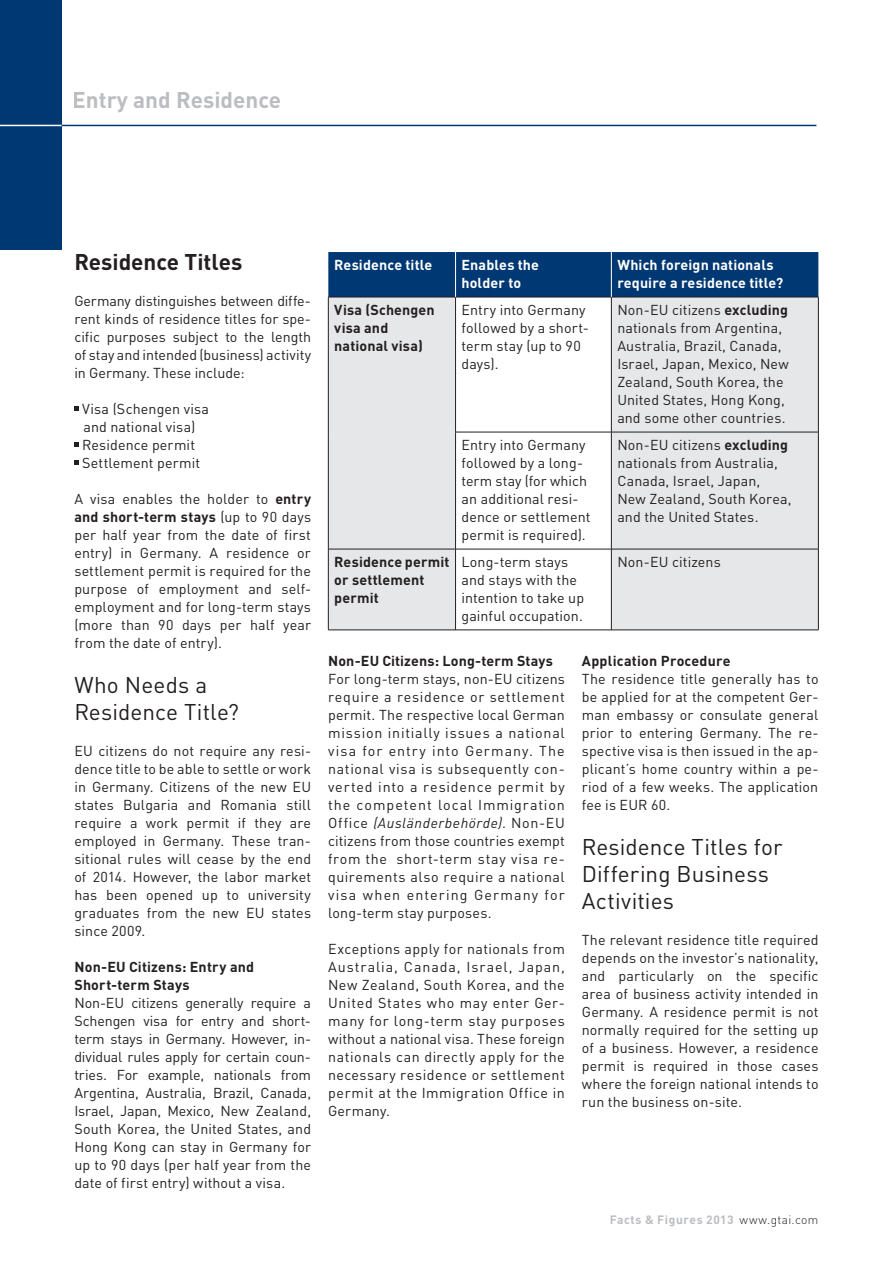
<style>
.page{position:relative;width:893px;height:1263px;background:#fff}
.page>*{position:absolute;margin:0;border:0;box-sizing:border-box;transform-origin:0 0}
.t1{font:22.5px/27px "DIN";letter-spacing:.005em;color:#231f20}
.t2{font:700 22.5px "DIN";color:#bbbdc0}
.t3{font:700 22.5px "DIN";color:#231f20}
.t4{font:14.25px/18px "DIN";letter-spacing:.01em;color:#231f20;text-align:justify}
.t5{font:700 14.25px/18px "DIN";letter-spacing:.015em;color:#231f20}
.t6{font:700 14.25px/18px "DIN";letter-spacing:.01em;color:#fff}
.t7{font:700 12px "DIN";letter-spacing:.045em;color:#bbbdc0}
.s1{font-weight:700}
.s2{font-style:italic}
.s3{font-weight:300;color:#231f20}
</style>
<div class="page">
<hr style="left:54px;top:125px;width:762px;height:1px;background:#003874">
<div style="left:0;top:0;width:62px;height:250px;background:#003874"></div>
<hr style="left:0;top:125px;width:62px;height:1px;background:#fff">
<svg style="left:74px;top:407px;width:5px;height:4px"></svg>
<svg style="left:74px;top:443px;width:5px;height:4px"></svg>
<svg style="left:74px;top:461px;width:5px;height:4px"></svg>
<div style="left:328px;top:252px;width:490px;height:45px;background:#003874"></div>
<div style="left:329px;top:298px;width:489px;height:332px;background:#e6e7e8"></div>
<svg style="left:456px;top:298px;width:155px;height:332px"></svg>
<hr style="left:328px;top:297px;width:128px;height:1px;background:#231f20">
<hr style="left:328px;top:297px;width:1px;height:135px;background:#231f20">
<hr style="left:456px;top:297px;width:155px;height:1px;background:#231f20">
<hr style="left:455px;top:297px;width:1px;height:135px;background:#231f20">
<hr style="left:611px;top:297px;width:208px;height:1px;background:#231f20">
<hr style="left:611px;top:297px;width:1px;height:135px;background:#231f20">
<hr style="left:818px;top:297px;width:1px;height:135px;background:#231f20">
<hr style="left:328px;top:432px;width:1px;height:117px;background:#231f20">
<hr style="left:455px;top:432px;width:156px;height:1px;background:#231f20">
<hr style="left:455px;top:432px;width:1px;height:117px;background:#231f20">
<hr style="left:611px;top:432px;width:208px;height:1px;background:#231f20">
<hr style="left:611px;top:432px;width:1px;height:117px;background:#231f20">
<hr style="left:818px;top:432px;width:1px;height:117px;background:#231f20">
<hr style="left:328px;top:549px;width:128px;height:1px;background:#231f20">
<hr style="left:328px;top:549px;width:1px;height:81px;background:#231f20">
<hr style="left:456px;top:549px;width:155px;height:1px;background:#231f20">
<hr style="left:455px;top:549px;width:1px;height:81px;background:#231f20">
<hr style="left:611px;top:549px;width:208px;height:1px;background:#231f20">
<hr style="left:611px;top:549px;width:1px;height:81px;background:#231f20">
<hr style="left:818px;top:549px;width:1px;height:81px;background:#231f20">
<hr style="left:328px;top:630px;width:491px;height:1px;background:#231f20">
<hr style="left:455px;top:252px;width:1px;height:45px;background:#fff">
<hr style="left:611px;top:252px;width:1px;height:45px;background:#fff">
<h1 class="t2" style="left:72px;top:92px;width:210px">Entry and Residence</h1>
<h1 class="t3" style="left:74px;top:254px;width:170px">Residence Titles</h1>
<p class="t4" style="left:74px;top:294px;width:238px">Germany distinguishes between diffe&shy;rent kinds of residence titles for spe&shy;cific purposes subject to the length of stay and intended (business) activity in Germany. These include:</p>
<p class="t4" style="left:82px;top:402px;width:128px;text-align:left">Visa (Schengen visa and national visa)<br>Residence permit<br>Settlement permit</p>
<p class="t4" style="left:74px;top:492px;width:238px">A visa enables the holder to <span class="s1">entry and short-term stays</span> (up to 90 days per half year from the date of first entry) in Germany. A residence or settlement permit is required for the purpose of employment and self&shy;employment and for long-term stays (more than 90 days per half year from the date of entry).</p>
<h1 class="t1" style="left:74px;top:674px;width:166px">Who Needs a<br>Residence Title?</h1>
<p class="t4" style="left:74px;top:744px;width:238px">EU citizens do not require any resi&shy;dence title to be able to settle or work in Germany. Citizens of the new EU states Bulgaria and Romania still require a work permit if they are employed in Germany. These tran&shy;sitional rules will cease by the end of 2014. However, the labor market has been opened up to university graduates from the new EU states since 2009.</p>
<p class="t5" style="left:74px;top:960px;width:181px">Non-EU Citizens: Entry and<br>Short-term Stays</p>
<p class="t4" style="left:74px;top:996px;width:238px">Non-EU citizens generally require a Schengen visa for entry and short&shy;term stays in Germany. However, in&shy;dividual rules apply for certain coun&shy;tries. For example, nationals from Argentina, Australia, Brazil, Canada, Israel, Japan, Mexico, New Zealand, South Korea, the United States, and Hong Kong can stay in Germany for up to 90 days (per half year from the date of first entry) without a visa.</p>
<p class="t6" style="left:334px;top:258px;width:100px">Residence title</p>
<p class="t6" style="left:462px;top:258px;width:79px">Enables the holder to</p>
<p class="t6" style="left:617px;top:258px;width:167px">Which foreign nationals require a residence title?</p>
<p class="t5" style="left:334px;top:303px;width:102px">Visa (Schengen visa and national visa)</p>
<p class="t4" style="left:462px;top:303px;width:129px;text-align:left">Entry into Germany followed by a short&shy;term stay (up to 90 days).</p>
<p class="t4" style="left:617px;top:303px;width:173px;text-align:left">Non-EU citizens <span class="s1">excluding </span>nationals from Argentina,<br>Australia, Brazil, Canada,<br>Israel, Japan, Mexico, New<br>Zealand, South Korea, the<br>United States, Hong Kong, and some other countries.</p>
<p class="t4" style="left:462px;top:438px;width:130px;text-align:left">Entry into Germany followed by a long&shy;term stay (for which an additional resi&shy;dence or settlement permit is required).</p>
<p class="t4" style="left:617px;top:438px;width:176px;text-align:left">Non-EU citizens <span class="s1">excluding </span>nationals from Australia,<br>Canada, Israel, Japan,<br>New Zealand, South Korea, and the United States.</p>
<p class="t5" style="left:334px;top:555px;width:117px">Residence permit or settlement permit</p>
<p class="t4" style="left:462px;top:555px;width:124px;text-align:left">Long-term stays and stays with the intention to take up gainful occupation.</p>
<p class="t4" style="left:617px;top:555px;width:105px">Non-EU citizens</p>
<p class="t5" style="left:328px;top:654px;width:226px">Non-EU Citizens: Long-term Stays</p>
<p class="t4" style="left:328px;top:672px;width:238px">For long-term stays, non-EU citizens require a residence or settlement permit. The respective local German mission initially issues a national visa for entry into Germany. The national visa is subsequently con&shy;verted into a residence permit by the competent local Immigration Office <span class="s2">(Ausländerbehörde)</span>. Non-EU citizens from those countries exempt from the short-term stay visa re&shy;quirements also require a national visa when entering Germany for long-term stay purposes.</p>
<p class="t4" style="left:328px;top:941px;width:238px">Exceptions apply for nationals from Australia, Canada, Israel, Japan, New Zealand, South Korea, and the United States who may enter Ger&shy;many for long-term stay purposes without a national visa. These foreign nationals can directly apply for the necessary residence or settlement permit at the Immigration Office in Germany.</p>
<p class="t5" style="left:582px;top:653px;width:150px">Application Procedure</p>
<p class="t4" style="left:582px;top:671px;width:238px">The residence title generally has to be applied for at the competent Ger&shy;man embassy or consulate general prior to entering Germany. The re&shy;spective visa is then issued in the ap&shy;plicant’s home country within a pe&shy;riod of a few weeks. The application fee is EUR 60.</p>
<h1 class="t1" style="left:582px;top:836px;width:202px">Residence Titles for<br>Differing Business<br>Activities</h1>
<p class="t4" style="left:582px;top:933px;width:238px">The relevant residence title required depends on the investor’s nationality, and particularly on the specific area of business activity intended in Germany. A residence permit is not normally required for the setting up of a business. However, a residence permit is required in those cases where the foreign national intends to run the business on-site.</p>
<p class="t7" style="left:610px;top:1215px;width:210px">Facts &amp; Figures 2013 <span class="s3">www.gtai.com</span></p>
</div>
